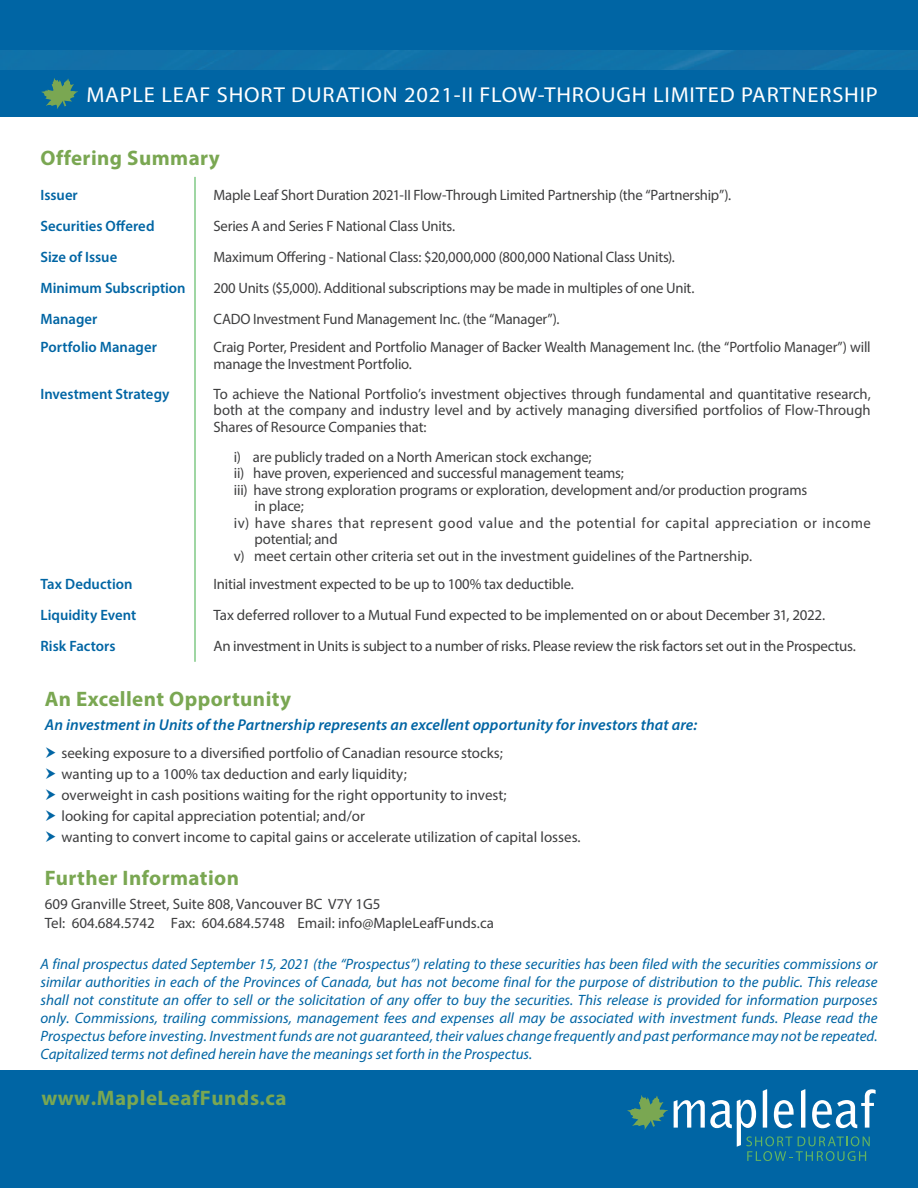
<style>
.page{position:relative;width:918px;height:1188px;background:#fff}
.page>*{position:absolute;margin:0;border:0;box-sizing:border-box;transform-origin:0 0}
.Bio-headline{font:21.6px "Myriad Pro";letter-spacing:.035em;color:#fff;scale:1.04 1}
.Paragraph{font:700 21px "Myriad Pro";letter-spacing:.02em;color:#7aa752}
.Paragraph-2{font:italic 600 15.75px "Myriad Pro";letter-spacing:.005em;color:#0065a4}
.Body_-_Meta_Plus{font:15px/16.5px "Myriad Pro";letter-spacing:-.01em;color:#3e3e3f}
.t1{font:italic 15px/18px "Myriad Pro";color:#0065a4;text-align:justify}
.Body_-_Meta_Plus-2{font:600 15px "Myriad Pro";color:#0065a4}
.Body_-_Meta_Plus-3{font:15px/16.5px "Myriad Pro";letter-spacing:.03em;color:#3e3e3f}
</style>
<div class="page">
<div style="left:0;top:1070px;width:918px;height:118px;background:#0065a4"></div>
<svg style="left:627px;top:1089px;width:249px;height:72px"></svg>
<div style="left:0;top:0;width:918px;height:117px;background:#0065a4"></div>
<div style="left:0;top:51px;width:918px;height:18px;background:#1270a8"></div>
<svg style="left:41px;top:78px;width:37px;height:31px"></svg>
<hr style="left:195px;top:177px;width:1px;height:485px;background:#40ae49">
<p class="Bio-headline" style="left:86px;top:81px;width:763px">MAPLE LEAF SHORT DURATION 2021-II FLOW-THROUGH LIMITED PARTNERSHIP</p>
<p class="Paragraph" style="left:40px;top:145px;width:181px">Offering Summary</p>
<p class="Body_-_Meta_Plus-2" style="left:40px;top:185px;width:39px">Issuer</p>
<p class="Body_-_Meta_Plus" style="left:214px;top:186px;width:519px">Maple Leaf Short Duration 2021-II Flow-Through Limited Partnership (the “Partnership”).</p>
<p class="Body_-_Meta_Plus-2" style="left:40px;top:217px;width:116px">Securities Offered</p>
<p class="Body_-_Meta_Plus" style="left:214px;top:218px;width:243px">Series A and Series F National Class Units.</p>
<p class="Body_-_Meta_Plus-2" style="left:40px;top:248px;width:78px">Size of Issue</p>
<p class="Body_-_Meta_Plus" style="left:214px;top:249px;width:463px">Maximum Offering - National Class: $20,000,000 (800,000 National Class Units).</p>
<p class="Body_-_Meta_Plus-2" style="left:40px;top:279px;width:147px">Minimum Subscription</p>
<p class="Body_-_Meta_Plus" style="left:214px;top:280px;width:482px">200 Units ($5,000). Additional subscriptions may be made in multiples of one Unit.</p>
<p class="Body_-_Meta_Plus-2" style="left:40px;top:310px;width:59px">Manager</p>
<p class="Body_-_Meta_Plus" style="left:214px;top:311px;width:347px">CADO Investment Fund Management Inc. (the “Manager”).</p>
<p class="Body_-_Meta_Plus-2" style="left:40px;top:338px;width:118px">Portfolio Manager</p>
<p class="Body_-_Meta_Plus" style="left:214px;top:339px;width:659px">Craig Porter, President and Portfolio Manager of Backer Wealth Management Inc. (the “Portfolio Manager”) will manage the Investment Portfolio.</p>
<p class="Body_-_Meta_Plus-2" style="left:40px;top:384px;width:131px">Investment Strategy</p>
<p class="Body_-_Meta_Plus" style="left:214px;top:385px;width:659px;text-align:justify">To achieve the National Portfolio’s investment objectives through fundamental and quantitative research, both at the company and industry level and by actively managing diversified portfolios of Flow-Through Shares of Resource Companies that:</p>
<p class="Body_-_Meta_Plus" style="left:234px;top:448px;width:359px">i) are publicly traded on a North American stock exchange;</p>
<p class="Body_-_Meta_Plus" style="left:234px;top:465px;width:392px">ii) have proven, experienced and successful management teams;</p>
<p class="Body_-_Meta_Plus" style="left:234px;top:481px;width:575px">iii) have strong exploration programs or exploration, development and/or production programs</p>
<p class="Body_-_Meta_Plus" style="left:255px;top:498px;width:51px">in place;</p>
<p class="Body_-_Meta_Plus-3" style="left:255px;top:514px;width:618px;text-indent:-21px">iv) have shares that represent good value and the potential for capital appreciation or income potential; and</p>
<p class="Body_-_Meta_Plus" style="left:234px;top:547px;width:520px">v) meet certain other criteria set out in the investment guidelines of the Partnership.</p>
<p class="Body_-_Meta_Plus-2" style="left:40px;top:574px;width:94px">Tax Deduction</p>
<p class="Body_-_Meta_Plus" style="left:214px;top:575px;width:362px">Initial investment expected to be up to 100% tax deductible.</p>
<p class="Body_-_Meta_Plus-2" style="left:40px;top:605px;width:97px">Liquidity Event</p>
<p class="Body_-_Meta_Plus" style="left:214px;top:606px;width:613px">Tax deferred rollover to a Mutual Fund expected to be implemented on or about December 31, 2022.</p>
<p class="Body_-_Meta_Plus-2" style="left:40px;top:637px;width:77px">Risk Factors</p>
<p class="Body_-_Meta_Plus" style="left:214px;top:638px;width:644px">An investment in Units is subject to a number of risks. Please review the risk factors set out in the Prospectus.</p>
<p class="Paragraph" style="left:45px;top:685px;width:248px">An Excellent Opportunity</p>
<p class="Paragraph-2" style="left:45px;top:715px;width:654px">An investment in Units of the Partnership represents an excellent opportunity for investors that are:</p>
<p class="Body_-_Meta_Plus" style="left:61px;top:744px;width:443px">seeking exposure to a diversified portfolio of Canadian resource stocks;</p>
<p class="Body_-_Meta_Plus" style="left:61px;top:765px;width:347px">wanting up to a 100% tax deduction and early liquidity;</p>
<p class="Body_-_Meta_Plus" style="left:61px;top:786px;width:447px">overweight in cash positions waiting for the right opportunity to invest;</p>
<p class="Body_-_Meta_Plus" style="left:61px;top:807px;width:305px">looking for capital appreciation potential; and/or</p>
<p class="Body_-_Meta_Plus" style="left:61px;top:828px;width:521px">wanting to convert income to capital gains or accelerate utilization of capital losses.</p>
<p class="Paragraph" style="left:45px;top:865px;width:196px">Further Information</p>
<p class="Body_-_Meta_Plus" style="left:45px;top:894px;width:451px;line-height:19.5px">609 Granville Street, Suite 808, Vancouver BC V7Y 1G5<br>Tel: 604.684.5742 Fax: 604.684.5748 Email: info@MapleLeafFunds.ca</p>
<p class="t1" style="left:41px;top:954px;width:839px">A final prospectus dated September 15, 2021 (the “Prospectus”) relating to these securities has been filed with the securities commissions or similar authorities in each of the Provinces of Canada, but has not become final for the purpose of distribution to the public. This release shall not constitute an offer to sell or the solicitation of any offer to buy the securities. This release is provided for information purposes only. Commissions, trailing commissions, management fees and expenses all may be associated with investment funds. Please read the Prospectus before investing. Investment funds are not guaranteed, their values change frequently and past performance may not be repeated.<br>Capitalized terms not defined herein have the meanings set forth in the Prospectus.</p>
<p class="Paragraph" style="left:41px;top:1084px;width:247px">www.MapleLeafFunds.ca</p>
</div>
